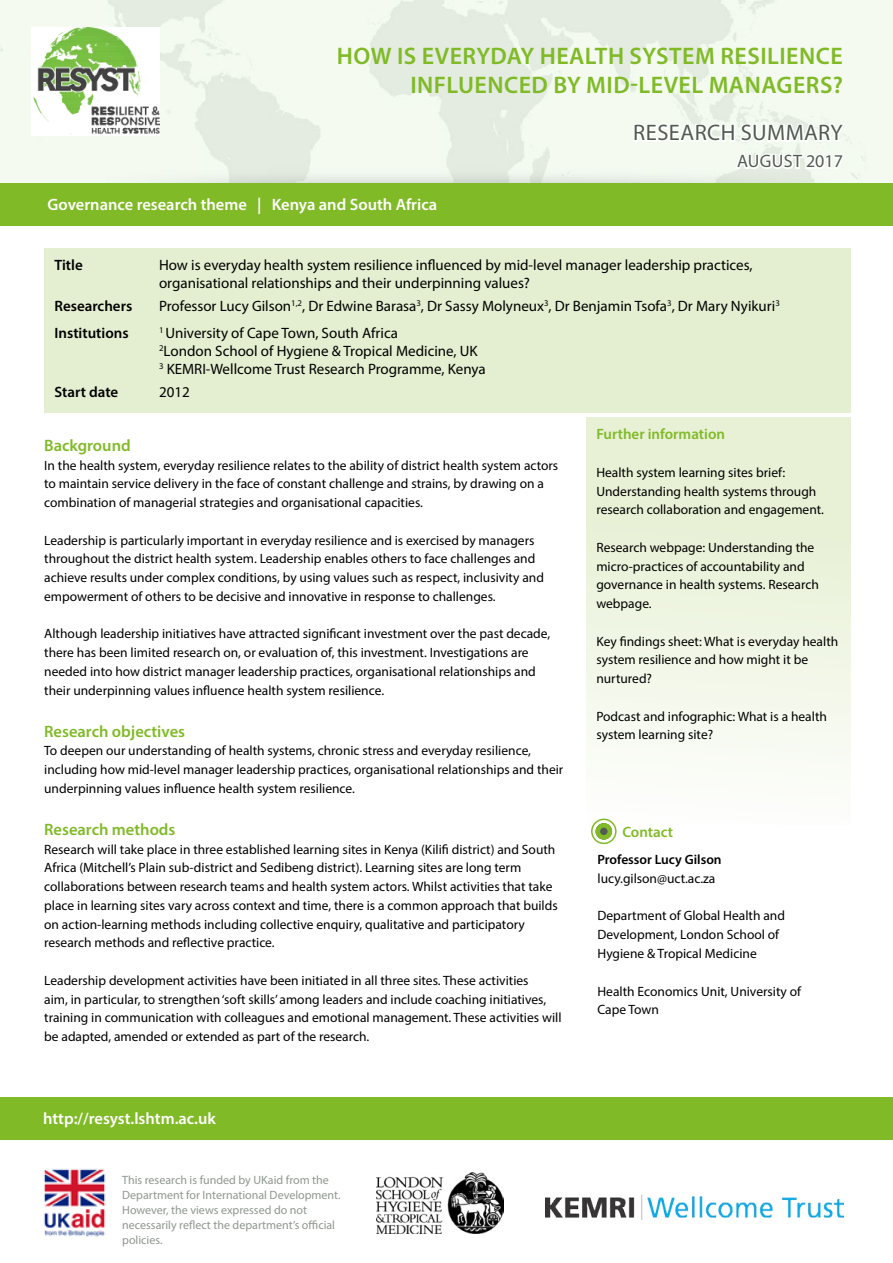
<style>
.page{position:relative;width:893px;height:1263px;background:#fff}
.page>*{position:absolute;margin:0;border:0;box-sizing:border-box;transform-origin:0 0}
.t1{font:600 24px/28.8px "Myriad Pro";letter-spacing:.02em;color:#80ba27;text-align:right}
.t2{font:22.5px "Myriad Pro";letter-spacing:.02em;color:#525b52}
.t3{font:18px "Myriad Pro";letter-spacing:.01em;color:#525b52}
.t4{font:600 16.5px "Myriad Pro";color:#fff}
.t5{font:600 16.5px "Myriad Pro";color:#80ba27}
.t6{font:15px/18px "Myriad Pro";color:#000}
.t7{font:600 15px "Myriad Pro";color:#000}
.t8{font:600 15px "Myriad Pro";color:#80ba27}
.t9{font:13.5px/18.8px "Myriad Pro";color:#000}
.t10{font:600 13.5px "Myriad Pro";color:#000}
.t11{font:12px/15px "Myriad Pro";color:#8f978f}
</style>
<div class="page">
<div style="left:586px;top:417px;width:264px;height:408px;background:linear-gradient(to bottom,#e4eece,#fcfdfa)"></div>
<img style="left:0;top:0;width:893px;height:184px">
<svg style="left:632px;top:101px;width:216px;height:70px"></svg>
<div style="left:0;top:184px;width:893px;height:42px;background:#80ba27"></div>
<div style="left:44px;top:248px;width:806px;height:164px;background:#e4eed0"></div>
<img style="left:376px;top:1172px;width:128px;height:61px">
<img style="left:32px;top:28px;width:127px;height:108px">
<div style="left:0;top:1097px;width:893px;height:43px;background:#80ba27"></div>
<svg style="left:596px;top:823px;width:16px;height:17px"></svg>
<div style="left:591px;top:819px;width:26px;height:25px;border:2px solid #80ba27;border-radius:50%"></div>
<div style="left:596px;top:823px;width:16px;height:17px;border:4px solid #80ba27;border-radius:50%"></div>
<img style="left:44px;top:1169px;width:62px;height:68px">
<img style="left:546px;top:1194px;width:297px;height:25px">
<h1 class="t1" style="left:337px;top:41px;width:508px">HOW IS EVERYDAY HEALTH SYSTEM RESILIENCE<br>INFLUENCED BY MID-LEVEL MANAGERS?</h1>
<p class="t4" style="left:47px;top:194px;width:391px">Governance research theme | Kenya and South Africa</p>
<h2 class="t2" style="left:633px;top:119px;width:211px">RESEARCH SUMMARY</h2>
<h3 class="t3" style="left:737px;top:150px;width:107px">AUGUST 2017</h3>
<p class="t7" style="left:54px;top:255px;width:30px">Title</p>
<p class="t6" style="left:159px;top:256px;width:595px">How is everyday health system resilience influenced by mid-level manager leadership practices, organisational relationships and their underpinning values?</p>
<p class="t7" style="left:54px;top:297px;width:79px">Researchers</p>
<p class="t6" style="left:159px;top:297px;width:622px">Professor Lucy Gilson<sup>1,2</sup>, Dr Edwine Barasa<sup>3</sup>, Dr Sassy Molyneux<sup>3</sup>, Dr Benjamin Tsofa<sup>3</sup>, Dr Mary Nyikuri<sup>3</sup></p>
<p class="t7" style="left:54px;top:323px;width:76px">Institutions</p>
<p class="t6" style="left:159px;top:323px;width:328px"><sup>1</sup> University of Cape Town, South Africa<br><sup>2</sup>London School of Hygiene &amp; Tropical Medicine, UK<br><sup>3</sup> KEMRI-Wellcome Trust Research Programme, Kenya</p>
<p class="t7" style="left:54px;top:382px;width:65px">Start date</p>
<p class="t6" style="left:159px;top:383px;width:32px">2012</p>
<p class="t5" style="left:44px;top:435px;width:88px">Background</p>
<p class="t9" style="left:44px;top:455px;width:516px">In the health system, everyday resilience relates to the ability of district health system actors to maintain service delivery in the face of constant challenge and strains, by drawing on a combination of managerial strategies and organisational capacities.</p>
<p class="t9" style="left:44px;top:530px;width:501px">Leadership is particularly important in everyday resilience and is exercised by managers throughout the district health system. Leadership enables others to face challenges and achieve results under complex conditions, by using values such as respect, inclusivity and empowerment of others to be decisive and innovative in response to challenges.</p>
<p class="t9" style="left:44px;top:624px;width:508px">Although leadership initiatives have attracted significant investment over the past decade, there has been limited research on, or evaluation of, this investment. Investigations are needed into how district manager leadership practices, organisational relationships and their underpinning values influence health system resilience.</p>
<p class="t5" style="left:44px;top:721px;width:142px">Research objectives</p>
<p class="t9" style="left:44px;top:741px;width:521px">To deepen our understanding of health systems, chronic stress and everyday resilience, including how mid-level manager leadership practices, organisational relationships and their underpinning values influence health system resilience.</p>
<p class="t5" style="left:44px;top:819px;width:133px">Research methods</p>
<p class="t9" style="left:44px;top:839px;width:515px">Research will take place in three established learning sites in Kenya (Kilifi district) and South Africa (Mitchell’s Plain sub-district and Sedibeng district). Learning sites are long term collaborations between research teams and health system actors. Whilst activities that take place in learning sites vary across context and time, there is a common approach that builds on action-learning methods including collective enquiry, qualitative and participatory research methods and reflective practice.</p>
<p class="t9" style="left:44px;top:971px;width:519px">Leadership development activities have been initiated in all three sites. These activities<br>aim, in particular, to strengthen ‘soft skills’ among leaders and include coaching initiatives, training in communication with colleagues and emotional management. These activities will be adapted, amended or extended as part of the research.</p>
<p class="t4" style="left:43px;top:1108px;width:174px">http://resyst.lshtm.ac.uk</p>
<p class="t11" style="left:122px;top:1172px;width:220px">This research is funded by UKaid from the Department for International Development.<br>However, the views expressed do not necessarily reflect the department’s official policies.</p>
<p class="t8" style="left:596px;top:425px;width:130px">Further information</p>
<p class="t9" style="left:596px;top:463px;width:229px">Health system learning sites brief:<br>Understanding health systems through research collaboration and engagement.</p>
<p class="t9" style="left:596px;top:538px;width:224px">Research webpage: Understanding the micro-practices of accountability and governance in health systems. Research webpage.</p>
<p class="t9" style="left:596px;top:632px;width:243px">Key findings sheet: What is everyday health system resilience and how might it be nurtured?</p>
<p class="t9" style="left:596px;top:707px;width:232px">Podcast and infographic: What is a health system learning site?</p>
<p class="t8" style="left:622px;top:823px;width:52px">Contact</p>
<p class="t10" style="left:597px;top:851px;width:126px">Professor Lucy Gilson</p>
<p class="t9" style="left:597px;top:869px;width:119px">lucy.gilson@uct.ac.za</p>
<p class="t9" style="left:597px;top:906px;width:189px">Department of Global Health and<br>Development, London School of<br>Hygiene &amp; Tropical Medicine</p>
<p class="t9" style="left:597px;top:981px;width:205px">Health Economics Unit, University of<br>Cape Town</p>
</div>
